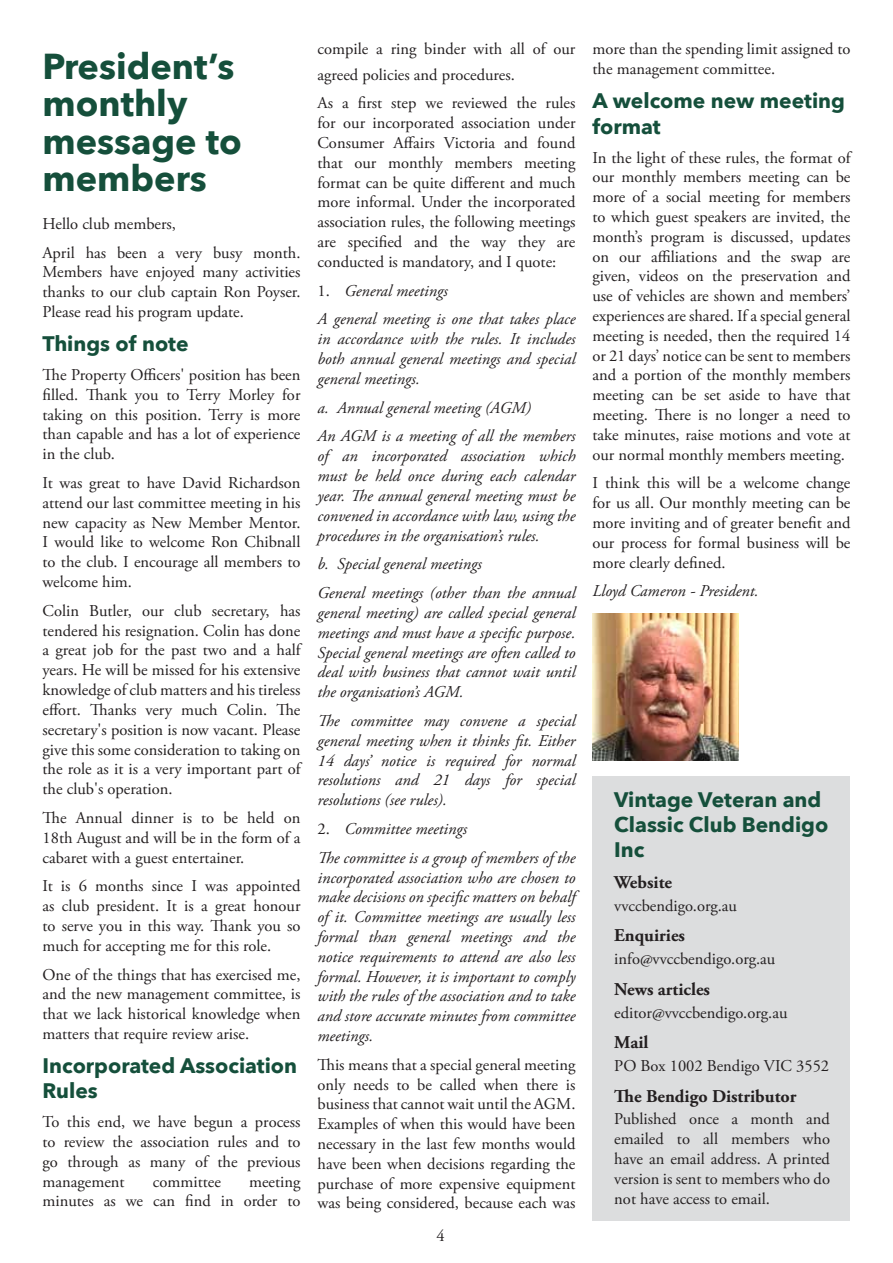
<style>
.page{position:relative;width:893px;height:1263px;background:#fff}
.page>*{position:absolute;margin:0;border:0;box-sizing:border-box;transform-origin:0 0}
.t1{font:700 36px/37.5px "Avenir Next";color:#154f3b}
.t2{font:700 21px/25.2px "Avenir Next";color:#154f3b}
.t3{font:700 18px "Adobe Garamond Pro";color:#231f20}
.t4{font:16.5px/19.8px "Adobe Garamond Pro";color:#231f20;text-align:justify}
.t5{font:italic 16.5px/19.8px "Adobe Garamond Pro";color:#231f20;text-align:justify}
.s1{font-style:normal}
</style>
<div class="page">
<img style="left:592px;top:614px;width:147px;height:146px">
<div style="left:592px;top:776px;width:258px;height:444px;background:#dcddde"></div>
<h1 class="t1" style="left:43px;top:47px;width:201px">President’s monthly message to members</h1>
<p class="t4" style="left:43px;top:210px;width:259px;line-height:28.8px">Hello club members,<br>April has been a very busy month.</p>
<p class="t4" style="left:43px;top:263px;width:259px">Members have enjoyed many activities thanks to our club captain Ron Poyser.<br>Please read his program update.</p>
<p class="t2" style="left:43px;top:331px;width:148px">Things of note</p>
<p class="t4" style="left:43px;top:365px;width:259px">The Property Officers' position has been filled. Thank you to Terry Morley for taking on this position. Terry is more than capable and has a lot of experience in the club.</p>
<p class="t4" style="left:43px;top:473px;width:259px">It was great to have David Richardson attend our last committee meeting in his new capacity as New Member Mentor.<br>I would like to welcome Ron Chibnall to the club. I encourage all members to welcome him.</p>
<p class="t4" style="left:43px;top:601px;width:260px">Colin Butler, our club secretary, has tendered his resignation. Colin has done a great job for the past two and a half years. He will be missed for his extensive knowledge of club matters and his tireless effort. Thanks very much Colin. The secretary's position is now vacant. Please give this some consideration to taking on the role as it is a very important part of the club's operation.</p>
<p class="t4" style="left:43px;top:808px;width:259px">The Annual dinner is to be held on 18th August and will be in the form of a cabaret with a guest entertainer.</p>
<p class="t4" style="left:43px;top:877px;width:259px">It is 6 months since I was appointed as club president. It is a great honour to serve you in this way. Thank you so much for accepting me for this role.</p>
<p class="t4" style="left:43px;top:965px;width:259px">One of the things that has exercised me, and the new management committee, is that we lack historical knowledge when matters that require review arise.</p>
<p class="t2" style="left:43px;top:1053px;width:256px">Incorporated Association<br>Rules</p>
<p class="t4" style="left:43px;top:1112px;width:259px">To this end, we have begun a process to review the association rules and to go through as many of the previous management</p>
<p class="t4" style="left:43px;top:1172px;width:259px;text-align:right">meeting<br>minutes as we can find in order to</p>
<p class="t4" style="left:153px;top:1172px;width:70px">committee</p>
<p class="t4" style="left:317px;top:37px;width:259px;line-height:25.2px">compile a ring binder with all of our agreed policies and procedures.</p>
<p class="t4" style="left:317px;top:94px;width:259px">As a first step we reviewed the rules for our incorporated association under Consumer Affairs Victoria and found that our monthly members meeting format can be quite different and much more informal. Under the incorporated association rules, the following meetings are specified and the way they are conducted is mandatory, and I quote:</p>
<p class="t5" style="left:317px;top:276px;width:259px;line-height:28.8px"><span class="s1">1.</span> General meetings<br>A general meeting is one that takes place</p>
<p class="t5" style="left:317px;top:330px;width:259px">in accordance with the rules. It includes both annual general meetings and special general meetings.</p>
<p class="t5" style="left:317px;top:393px;width:259px;line-height:28.8px">a. Annual general meeting (AGM)<br>An AGM is a meeting of all the members</p>
<p class="t5" style="left:317px;top:447px;width:259px">of an incorporated association which must be held once during each calendar year. The annual general meeting must be convened in accordance with law, using the procedures in the organisation’s rules.</p>
<p class="t5" style="left:317px;top:550px;width:259px;line-height:28.8px">b. Special general meetings<br>General meetings (other than the annual</p>
<p class="t5" style="left:317px;top:603px;width:259px">general meeting) are called special general meetings and must have a specific purpose.<br>Special general meetings are often called to deal with business that cannot wait until the organisation’s AGM.</p>
<p class="t5" style="left:317px;top:711px;width:259px">The committee may convene a special general meeting when it thinks fit. Either 14 days’ notice is required for normal resolutions and 21 days for special resolutions (see rules).</p>
<p class="t5" style="left:317px;top:815px;width:259px;line-height:28.8px"><span class="s1">2.</span> Committee meetings<br>The committee is a group of members of the</p>
<p class="t5" style="left:317px;top:868px;width:259px">incorporated association who are chosen to make decisions on specific matters on behalf of it. Committee meetings are usually less formal than general meetings and the notice requirements to attend are also less formal. However, it is important to comply with the rules of the association and to take and store accurate minutes from committee meetings.</p>
<p class="t4" style="left:317px;top:1055px;width:259px">This means that a special general meeting only needs to be called when there is business that cannot wait until the AGM.<br>Examples of when this would have been necessary in the last few months would have been when decisions regarding the purchase of more expensive equipment was being considered, because each was</p>
<p class="t4" style="left:437px;top:1226px;width:10px">4</p>
<p class="t4" style="left:592px;top:40px;width:259px">more than the spending limit assigned to the management committee.</p>
<p class="t2" style="left:592px;top:88px;width:254px">A welcome new meeting format</p>
<p class="t4" style="left:592px;top:148px;width:259px">In the light of these rules, the format of our monthly members meeting can be more of a social meeting for members to which guest speakers are invited, the month’s program is discussed, updates on our affiliations and the swap are given, videos on the preservation and use of vehicles are shown and members’ experiences are shared. If a special general meeting is needed, then the required 14 or 21 days’ notice can be sent to members and a portion of the monthly members meeting can be set aside to have that meeting. There is no longer a need to take minutes, raise motions and vote at our normal monthly members meeting.</p>
<p class="t4" style="left:592px;top:474px;width:259px">I think this will be a welcome change for us all. Our monthly meeting can be more inviting and of greater benefit and our process for formal business will be more clearly defined.</p>
<p class="t5" style="left:592px;top:582px;width:168px">Lloyd Cameron - President.</p>
<p class="t2" style="left:614px;top:787px;width:216px">Vintage Veteran and<br>Classic Club Bendigo<br>Inc</p>
<p class="t3" style="left:614px;top:872px;width:59px">Website</p>
<p class="t4" style="left:614px;top:896px;width:124px">vvccbendigo.org.au</p>
<p class="t3" style="left:614px;top:925px;width:72px">Enquiries</p>
<p class="t4" style="left:614px;top:949px;width:163px">info@vvccbendigo.org.au</p>
<p class="t3" style="left:614px;top:978px;width:97px">News articles</p>
<p class="t4" style="left:614px;top:1003px;width:175px">editor@vvccbendigo.org.au</p>
<p class="t3" style="left:614px;top:1032px;width:36px">Mail</p>
<p class="t4" style="left:614px;top:1056px;width:216px">PO Box 1002 Bendigo VIC 3552</p>
<p class="t3" style="left:614px;top:1085px;width:184px">The Bendigo Distributor</p>
<p class="t4" style="left:614px;top:1110px;width:217px">Published once a month and emailed to all members who have an email address. A printed version is sent to members who do not have access to email.</p>
</div>
